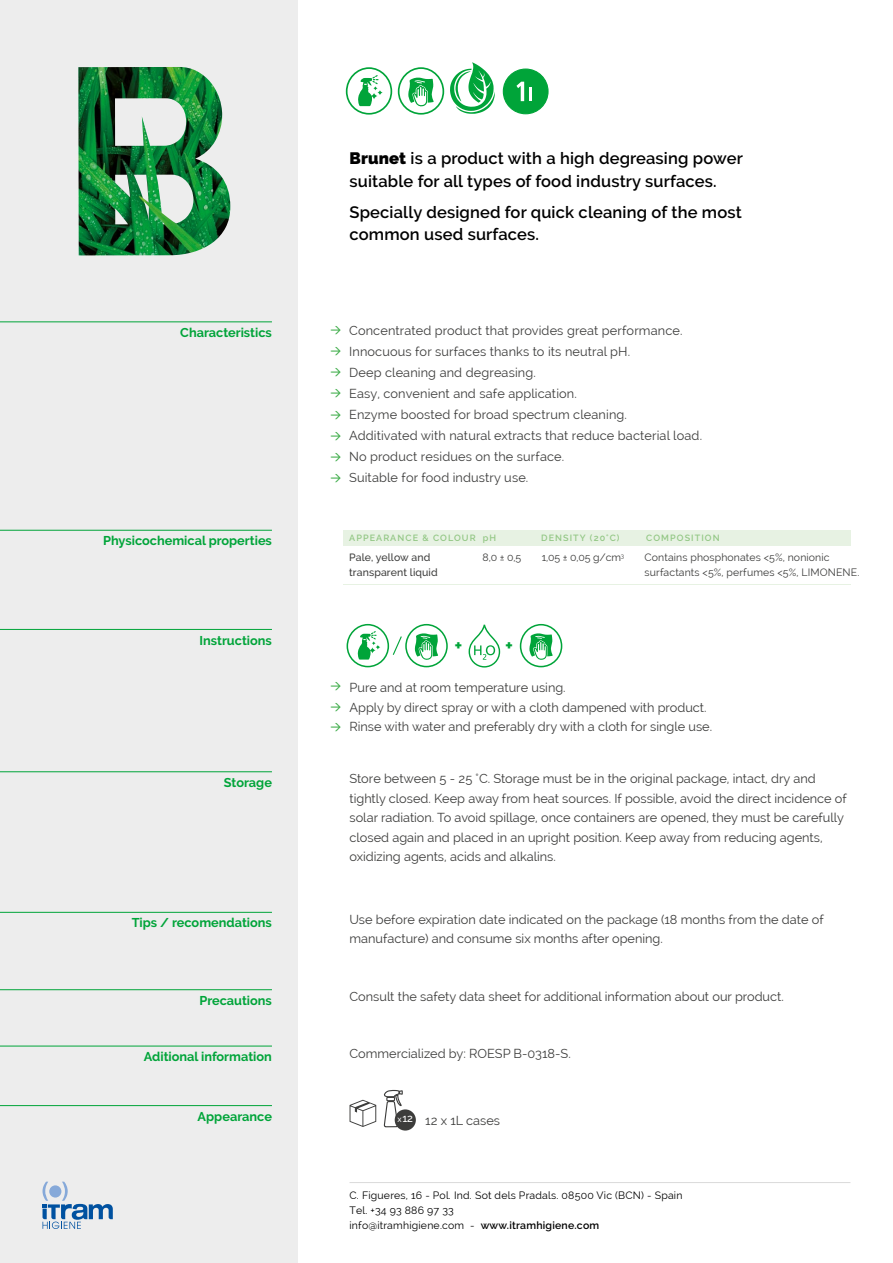
<style>
.page{position:relative;width:893px;height:1263px;background:#fff}
.page>*{position:absolute;margin:0;border:0;box-sizing:border-box;transform-origin:0 0}
.t1{font:700 18.9px "Raleway";color:#00a439}
.t2{font:600 16.5px/22.5px "Raleway";letter-spacing:.01em;color:#000}
.t3{font:12.75px/21px "Raleway";color:#3c3c3b}
.t4{font:700 12.75px "Raleway";color:#00a439}
.t5{font:500 10.8px "Raleway";color:#fff}
.t6{font:10.5px/15px "Raleway";letter-spacing:.02em;color:#000}
.t7{font:10.5px/15px "Raleway";letter-spacing:.01em;color:#3c3c3b}
.t8{font:500 10.5px/15px "Raleway";letter-spacing:.01em;color:#3c3c3b}
.t9{font:10.5px "DIN Medium Alternate";color:#3dac48}
.t10{font:600 9px "Raleway";letter-spacing:.12em;color:#93c785}
.s1{font-weight:900}
.s2{font-size:8.25px}
.s3{font-weight:600}
</style>
<div class="page">
<div style="left:0;top:0;width:298px;height:1263px;background:#ededed"></div>
<img style="left:78px;top:67px;width:152px;height:188px">
<hr style="left:0;top:321px;width:272px;height:1px;background:#00a439">
<hr style="left:0;top:629px;width:272px;height:1px;background:#00a439">
<hr style="left:0;top:771px;width:272px;height:1px;background:#00a439">
<hr style="left:0;top:912px;width:272px;height:1px;background:#00a439">
<hr style="left:0;top:989px;width:272px;height:1px;background:#00a439">
<hr style="left:0;top:1046px;width:272px;height:1px;background:#00a439">
<hr style="left:0;top:1105px;width:272px;height:1px;background:#00a439">
<hr style="left:0;top:530px;width:272px;height:1px;background:#00a439">
<div style="left:343px;top:530px;width:507px;height:15px;background:#e7f2e3"></div>
<hr style="left:343px;top:584px;width:507px;height:1px;background:#e7f2e3">
<svg style="left:43px;top:1182px;width:70px;height:47px"></svg>
<hr style="left:349px;top:1182px;width:501px;height:1px;background:#dadada">
<svg style="left:520px;top:624px;width:42px;height:43px"></svg>
<svg style="left:469px;top:625px;width:31px;height:42px"></svg>
<svg style="left:350px;top:1100px;width:26px;height:27px"></svg>
<svg style="left:383px;top:1089px;width:20px;height:42px"></svg>
<div style="left:395px;top:1109px;width:21px;height:21px;background:#3c3c3b;border-radius:50%"></div>
<svg style="left:347px;top:624px;width:101px;height:43px"></svg>
<div style="left:503px;top:69px;width:46px;height:45px;background:#00a439;border:1px solid #00a439;border-radius:50%"></div>
<svg style="left:516px;top:82px;width:8px;height:19px"></svg>
<svg style="left:530px;top:87px;width:2px;height:14px"></svg>
<svg style="left:450px;top:62px;width:45px;height:52px"></svg>
<svg style="left:346px;top:67px;width:46px;height:48px"></svg>
<svg style="left:398px;top:67px;width:46px;height:48px"></svg>
<p class="t4" style="left:180px;top:325px;width:93px">Characteristics</p>
<p class="t2" style="left:349px;top:147px;width:395px"><span class="s1">Brunet</span> is a product with a high degreasing power suitable for all types of food industry surfaces.</p>
<p class="t2" style="left:349px;top:201px;width:394px">Specially designed for quick cleaning of the most common used surfaces.</p>
<p class="t9" style="left:331px;top:322px;width:12px">&gt;</p>
<p class="t9" style="left:331px;top:344px;width:12px">&gt;</p>
<p class="t9" style="left:331px;top:365px;width:12px">&gt;</p>
<p class="t9" style="left:331px;top:386px;width:12px">&gt;</p>
<p class="t9" style="left:331px;top:407px;width:12px">&gt;</p>
<p class="t9" style="left:331px;top:428px;width:12px">&gt;</p>
<p class="t9" style="left:331px;top:449px;width:12px">&gt;</p>
<p class="t9" style="left:331px;top:471px;width:12px">&gt;</p>
<p class="t3" style="left:349px;top:320px;width:354px">Concentrated product that provides great performance.<br>Innocuous for surfaces thanks to its neutral pH.<br>Deep cleaning and degreasing.<br>Easy, convenient and safe application.<br>Enzyme boosted for broad spectrum cleaning.<br>Additivated with natural extracts that reduce bacterial load.<br>No product residues on the surface.<br>Suitable for food industry use.</p>
<p class="t4" style="left:103px;top:534px;width:170px">Physicochemical properties</p>
<p class="t10" style="left:349px;top:533px;width:148px">APPEARANCE &amp; COLOUR pH</p>
<p class="t10" style="left:541px;top:533px;width:80px">DENSITY (20°C)</p>
<p class="t10" style="left:646px;top:533px;width:75px">COMPOSITION</p>
<p class="t7" style="left:645px;top:550px;width:216px">Contains phosphonates &lt;5%, nonionic surfactants &lt;5%, perfumes &lt;5%, LIMONENE.</p>
<p class="t8" style="left:349px;top:550px;width:90px">Pale, yellow and transparent liquid</p>
<p class="t7" style="left:483px;top:550px;width:40px">8,0 ± 0,5</p>
<p class="t7" style="left:542px;top:550px;width:84px">1,05 ± 0,05 g/cm<sup>3</sup></p>
<p class="t4" style="left:199px;top:633px;width:74px">Instructions</p>
<p class="t4" style="left:224px;top:775px;width:50px">Storage</p>
<p class="t4" style="left:132px;top:916px;width:142px">Tips / recomendations</p>
<h1 class="t1" style="left:455px;top:634px;width:9px">+</h1>
<h1 class="t1" style="left:505px;top:634px;width:9px">+</h1>
<p class="t9" style="left:331px;top:678px;width:12px">&gt;</p>
<p class="t9" style="left:331px;top:720px;width:12px">&gt;</p>
<p class="t9" style="left:331px;top:699px;width:12px">&gt;</p>
<p class="t3" style="left:349px;top:678px;width:364px;line-height:19.5px">Pure and at room temperature using.<br>Apply by direct spray or with a cloth dampened with product.<br>Rinse with water and preferably dry with a cloth for single use.</p>
<p class="t3" style="left:349px;top:769px;width:499px;line-height:19.5px">Store between 5 - 25 °C. Storage must be in the original package, intact, dry and tightly closed. Keep away from heat sources. If possible, avoid the direct incidence of solar radiation. To avoid spillage, once containers are opened, they must be carefully closed again and placed in an upright position. Keep away from reducing agents, oxidizing agents, acids and alkalins.</p>
<p class="t3" style="left:349px;top:910px;width:476px;line-height:19.5px">Use before expiration date indicated on the package (18 months from the date of manufacture) and consume six months after opening.</p>
<p class="t4" style="left:199px;top:993px;width:74px">Precautions</p>
<p class="t3" style="left:349px;top:986px;width:436px">Consult the safety data sheet for additional information about our product.</p>
<p class="t4" style="left:144px;top:1049px;width:130px">Aditional information</p>
<p class="t4" style="left:198px;top:1109px;width:76px">Appearance</p>
<p class="t3" style="left:349px;top:1043px;width:223px">Commercialized by: ROESP B-0318-S.</p>
<p class="t5" style="left:397px;top:1112px;width:17px"><span class="s2">x</span> 12</p>
<p class="t3" style="left:425px;top:1110px;width:76px">12 x 1L cases</p>
<p class="t6" style="left:349px;top:1188px;width:334px">C. Figueres, 16 - Pol. Ind. Sot dels Pradals. 08500 Vic (BCN) - Spain<br>Tel. +34 93 886 97 33<br>info@itramhigiene.com - <span class="s3">www.itramhigiene.com</span></p>
</div>
